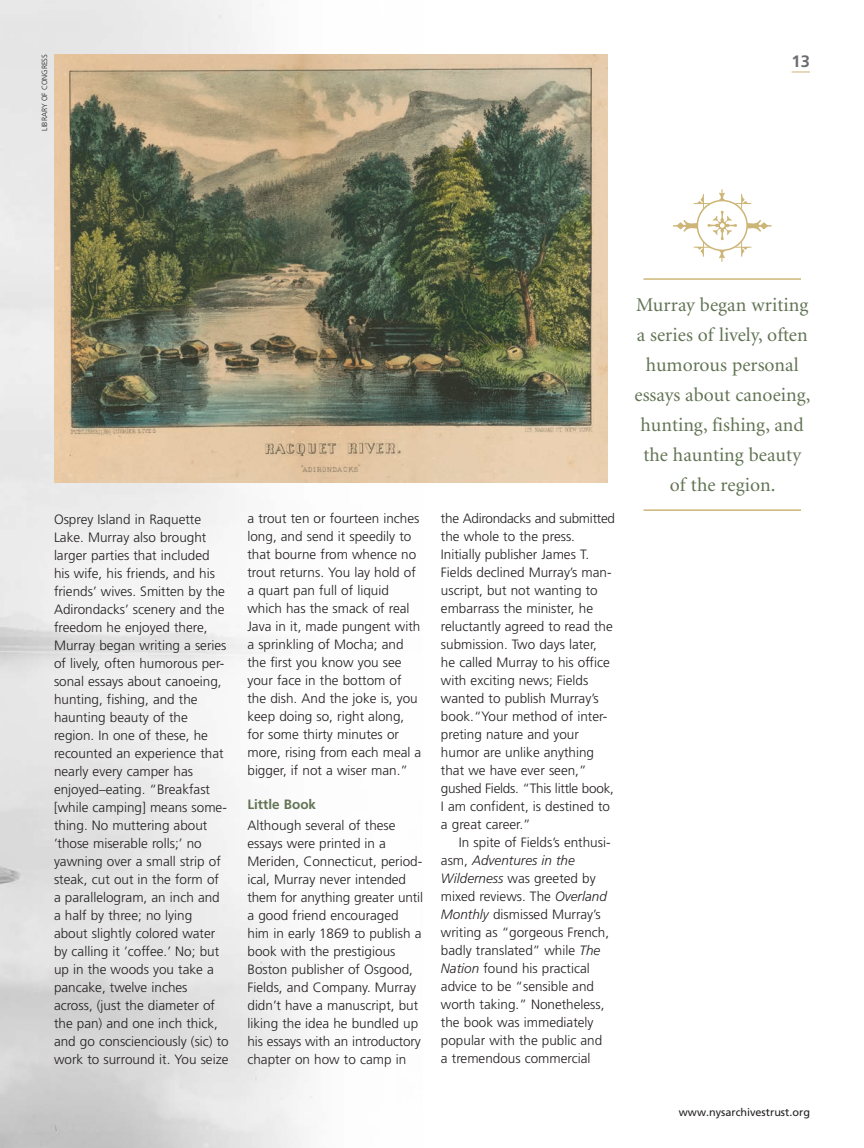
<style>
.page{position:relative;width:864px;height:1148px;background:#fff}
.page>*{position:absolute;margin:0;border:0;box-sizing:border-box;transform-origin:0 0}
.t1{font:19.5px/30px "Minion";color:#627454;text-align:center}
.t2{font:700 16.5px "Frutiger";color:#6c6d70}
.t3{font:300 13.5px/18px "Frutiger";color:#231f20}
.t4{font:700 13.5px "Frutiger";color:#627454}
.t5{font:10.8px "Frutiger";color:#231f20}
.t6{font:300 7.5px "Frutiger";color:#231f20}
.s1{font-style:italic}
</style>
<div class="page">
<svg style="left:792px;top:72px;width:18px;height:1px"></svg>
<img style="left:54px;top:54px;width:554px;height:428px">
<hr style="left:644px;top:278px;width:157px;height:2px;background:#ccb576">
<hr style="left:644px;top:509px;width:157px;height:2px;background:#ccb576">
<svg style="left:673px;top:189px;width:99px;height:73px"></svg>
<p class="t6" style="left:40px;top:131px;width:78px;rotate:-90deg">LIBRARY OF CONGRESS</p>
<p class="t2" style="left:792px;top:51px;width:20px">13</p>
<p class="t3" style="left:54px;top:510px;width:176px">Osprey Island in Raquette<br>Lake. Murray also brought larger parties that included<br>his wife, his friends, and his friends’ wives. Smitten by the<br>Adirondacks’ scenery and the freedom he enjoyed there,<br>Murray began writing a series of lively, often humorous per&shy;sonal essays about canoeing, hunting, fishing, and the haunting beauty of the region. In one of these, he recounted an experience that nearly every camper has enjoyed–eating. “Breakfast [while camping] means some&shy;thing. No muttering about ’those miserable rolls;’ no yawning over a small strip of steak, cut out in the form of a parallelogram, an inch and a half by three; no lying about slightly colored water by calling it ’coffee.’ No; but up in the woods you take a pancake, twelve inches across, (just the diameter of the pan) and one inch thick, and go conscienciously (sic) to work to surround it. You seize</p>
<p class="t3" style="left:247px;top:510px;width:175px">a trout ten or fourteen inches long, and send it speedily to that bourne from whence no trout returns. You lay hold of a quart pan full of liquid which has the smack of real<br>Java in it, made pungent with a sprinkling of Mocha; and the first you know you see your face in the bottom of the dish. And the joke is, you keep doing so, right along, for some thirty minutes or more, rising from each meal a bigger, if not a wiser man.”</p>
<p class="t4" style="left:247px;top:796px;width:70px">Little Book</p>
<p class="t3" style="left:247px;top:815px;width:177px">Although several of these essays were printed in a<br>Meriden, Connecticut, period&shy;ical, Murray never intended them for anything greater until a good friend encouraged him in early 1869 to publish a book with the prestigious<br>Boston publisher of Osgood,<br>Fields, and Company. Murray didn’t have a manuscript, but liking the idea he bundled up his essays with an introductory chapter on how to camp in</p>
<p class="t3" style="left:441px;top:509px;width:176px">the Adirondacks and submitted the whole to the press.<br>Initially publisher James T.<br>Fields declined Murray’s man&shy;uscript, but not wanting to embarrass the minister, he reluctantly agreed to read the submission. Two days later,<br>he called Murray to his office with exciting news; Fields wanted to publish Murray’s book.“Your method of inter&shy;preting nature and your humor are unlike anything that we have ever seen,” gushed Fields. “This little book,<br>I am confident, is destined to a great career.”</p>
<p class="t3" style="left:441px;top:833px;width:171px;text-indent:18px">In spite of Fields’s enthusi&shy;asm, <span class="s1">Adventures in the<br>Wilderness</span> was greeted by mixed reviews. The <span class="s1">Overland<br>Monthly</span> dismissed Murray’s writing as “gorgeous French, badly translated” while <span class="s1">The<br>Nation</span> found his practical advice to be “sensible and worth taking.” Nonetheless, the book was immediately popular with the public and a tremendous commercial</p>
<h1 class="t1" style="left:635px;top:291px;width:178px">Murray began writing a series of lively, often humorous personal essays about canoeing, hunting, fishing, and the haunting beauty of the region.</h1>
<p class="t5" style="left:679px;top:1105px;width:133px">www.nysarchivestrust.org</p>
</div>
